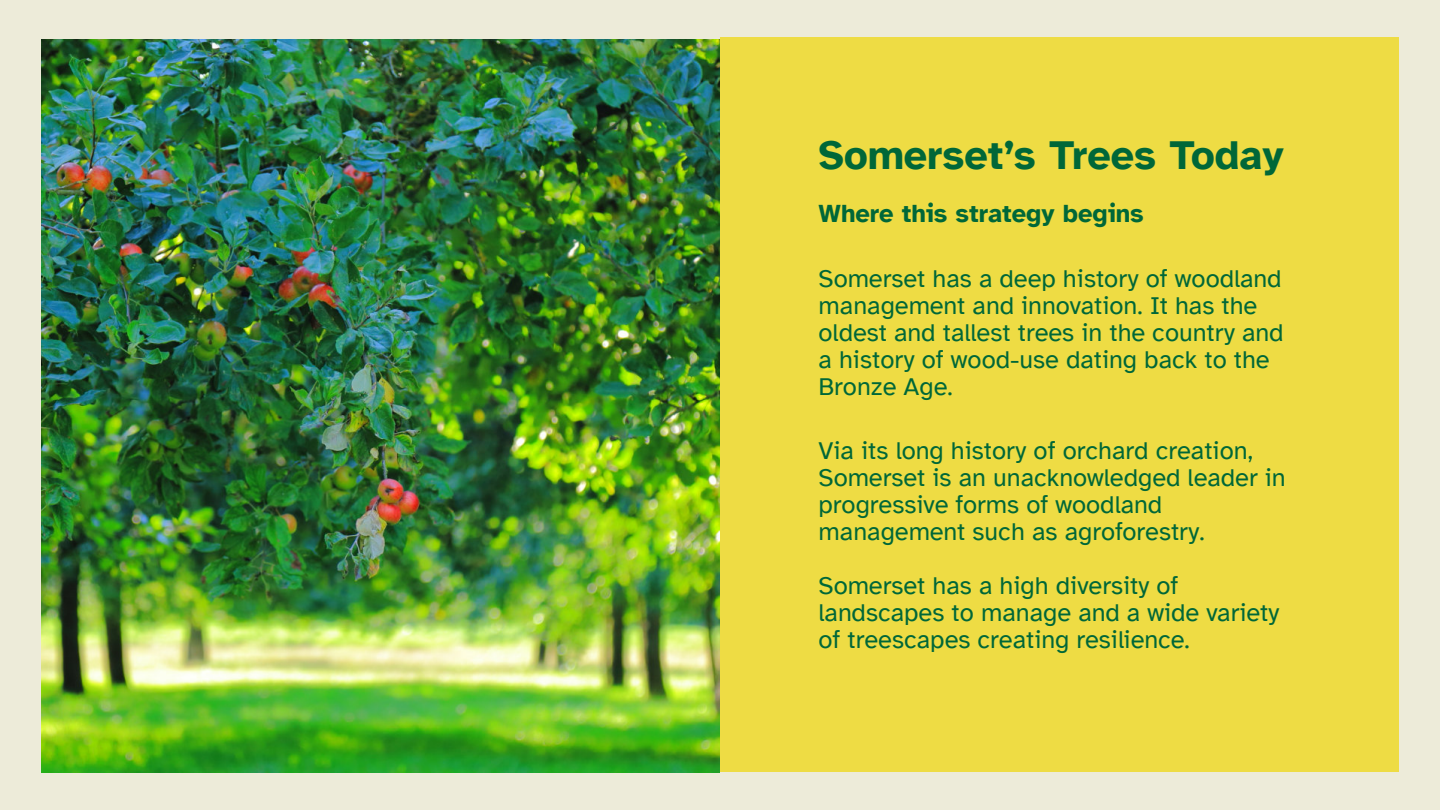
<style>
.page{position:relative;width:1440px;height:810px;background:#edebd9}
.page>*{position:absolute;margin:0;border:0;box-sizing:border-box;transform-origin:0 0}
.t1{font:700 41.25px "Atkinson Hyperlegible";color:#006738}
.t2{font:25.5px/27px "Atkinson Hyperlegible";color:#006738}
.t3{font:700 25.5px "Atkinson Hyperlegible";color:#006738}
</style>
<div class="page">
<div style="left:720px;top:38px;width:679px;height:734px;background:#eedc44"></div>
<img style="left:41px;top:39px;width:679px;height:734px">
<h1 class="t1" style="left:819px;top:130px;width:467px">Somerset’s Trees Today</h1>
<p class="t3" style="left:819px;top:198px;width:327px">Where this strategy begins</p>
<p class="t2" style="left:819px;top:265px;width:467px">Somerset has a deep history of woodland management and innovation. It has the oldest and tallest trees in the country and a history of wood-use dating back to the Bronze Age.</p>
<p class="t2" style="left:819px;top:437px;width:469px">Via its long history of orchard creation, Somerset is an unacknowledged leader in progressive forms of woodland management such as agroforestry.</p>
<p class="t2" style="left:819px;top:572px;width:462px">Somerset has a high diversity of landscapes to manage and a wide variety of treescapes creating resilience.</p>
</div>
